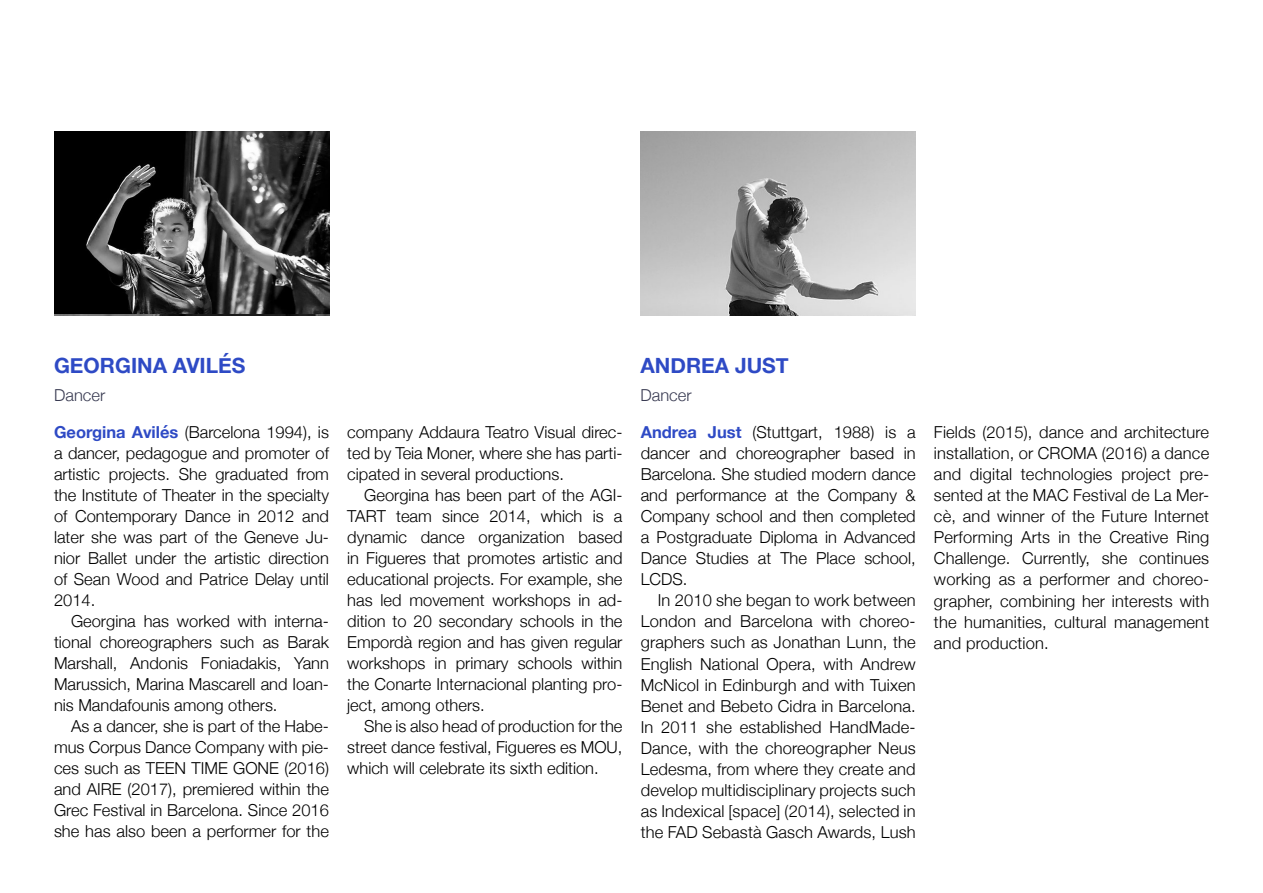
<style>
.page{position:relative;width:1263px;height:893px;background:#fff}
.page>*{position:absolute;margin:0;border:0;box-sizing:border-box;transform-origin:0 0}
.t1{font:700 21px "Helvetica Neue";color:#2e4ac5}
.t2{font:300 16.5px/21px "Helvetica Neue";color:#000;text-align:justify}
.t3{font:300 16.5px "Helvetica Neue";color:#393b52}
.s1{font-weight:700;color:#2e4ac5}
</style>
<div class="page">
<img style="left:54px;top:132px;width:275px;height:181px">
<img style="left:641px;top:132px;width:274px;height:183px">
<p class="t1" style="left:54px;top:349px;width:193px">GEORGINA AVILÉS</p>
<p class="t1" style="left:640px;top:349px;width:150px">ANDREA JUST</p>
<p class="t3" style="left:54px;top:382px;width:53px">Dancer</p>
<p class="t3" style="left:640px;top:382px;width:53px">Dancer</p>
<p class="t2" style="left:54px;top:421px;width:276px"><span class="s1">Georgina Avilés</span> (Barcelona 1994), is a dancer, pedagogue and promoter of artistic projects. She graduated from the Institute of Theater in the specialty of Contemporary Dance in 2012 and later she was part of the Geneve Ju&shy;nior Ballet under the artistic direction of Sean Wood and Patrice Delay until 2014.</p>
<p class="t2" style="left:54px;top:610px;width:276px;text-indent:17px">Georgina has worked with interna&shy;tional choreographers such as Barak Marshall, Andonis Foniadakis, Yann Marussich, Marina Mascarell and Ioan&shy;nis Mandafounis among others.</p>
<p class="t2" style="left:54px;top:715px;width:276px;text-indent:17px">As a dancer, she is part of the Habe&shy;mus Corpus Dance Company with pie&shy;ces such as TEEN TIME GONE (2016) and AIRE (2017), premiered within the Grec Festival in Barcelona. Since 2016 she has also been a performer for the</p>
<p class="t2" style="left:347px;top:421px;width:277px">company Addaura Teatro Visual direc&shy;ted by Teia Moner, where she has parti&shy;cipated in several productions.</p>
<p class="t2" style="left:347px;top:484px;width:277px;text-indent:17px">Georgina has been part of the AGI-TART team since 2014, which is a dynamic dance organization based in Figueres that promotes artistic and educational projects. For example, she has led movement workshops in ad&shy;dition to 20 secondary schools in the Empordà region and has given regular workshops in primary schools within the Conarte Internacional planting pro&shy;ject, among others.</p>
<p class="t2" style="left:347px;top:715px;width:277px;text-indent:17px">She is also head of production for the street dance festival, Figueres es MOU, which will celebrate its sixth edition.</p>
<p class="t2" style="left:641px;top:421px;width:276px"><span class="s1">Andrea Just</span> (Stuttgart, 1988) is a dancer and choreographer based in Barcelona. She studied modern dance and performance at the Company &amp; Company school and then completed a Postgraduate Diploma in Advanced Dance Studies at The Place school, LCDS.</p>
<p class="t2" style="left:641px;top:589px;width:277px;text-indent:17px">In 2010 she began to work between London and Barcelona with choreo&shy;graphers such as Jonathan Lunn, the English National Opera, with Andrew McNicol in Edinburgh and with Tuixen Benet and Bebeto Cidra in Barcelona.<br>In 2011 she established HandMade-Dance, with the choreographer Neus Ledesma, from where they create and develop multidisciplinary projects such as Indexical [space] (2014), selected in the FAD Sebastà Gasch Awards, Lush</p>
<p class="t2" style="left:934px;top:421px;width:277px">Fields (2015), dance and architecture installation, or CROMA (2016) a dance and digital technologies project pre&shy;sented at the MAC Festival de La Mer&shy;cè, and winner of the Future Internet Performing Arts in the Creative Ring Challenge. Currently, she continues working as a performer and choreo&shy;grapher, combining her interests with the humanities, cultural management and production.</p>
</div>
